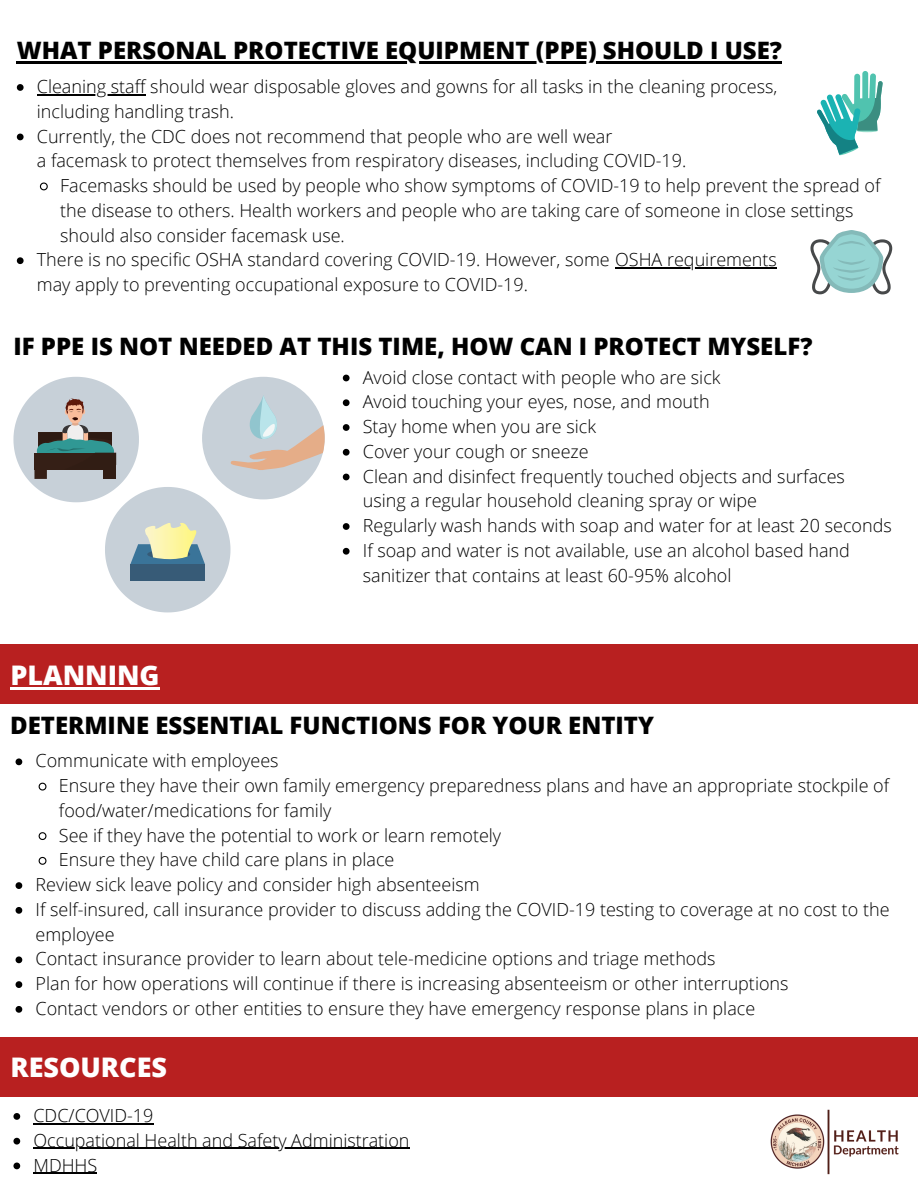
<style>
.page{position:relative;width:918px;height:1188px;background:#fff}
.page>*{position:absolute;margin:0;border:0;box-sizing:border-box;transform-origin:0 0}
.t1{font:800 27px "Open Sans";color:#fff}
.t2{font:800 24px "Open Sans";color:#000}
.t3{font:300 18px/24.8px "Open Sans";color:#000}
</style>
<div class="page">
<div style="left:0;top:645px;width:918px;height:59px;background:#b82020"></div>
<hr style="left:10px;top:687px;width:150px;height:2px;background:#fff">
<div style="left:0;top:1037px;width:918px;height:59px;background:#b82020"></div>
<img style="left:770px;top:1109px;width:129px;height:66px">
<svg style="left:16px;top:758px;width:6px;height:7px"></svg>
<svg style="left:38px;top:782px;width:9px;height:9px"></svg>
<svg style="left:38px;top:832px;width:9px;height:8px"></svg>
<svg style="left:38px;top:856px;width:9px;height:9px"></svg>
<svg style="left:16px;top:882px;width:6px;height:7px"></svg>
<svg style="left:16px;top:907px;width:6px;height:7px"></svg>
<svg style="left:16px;top:956px;width:6px;height:7px"></svg>
<svg style="left:16px;top:981px;width:6px;height:7px"></svg>
<svg style="left:16px;top:1006px;width:6px;height:7px"></svg>
<svg style="left:343px;top:375px;width:7px;height:6px"></svg>
<svg style="left:343px;top:399px;width:7px;height:7px"></svg>
<svg style="left:343px;top:424px;width:7px;height:7px"></svg>
<svg style="left:343px;top:449px;width:7px;height:7px"></svg>
<svg style="left:343px;top:474px;width:7px;height:6px"></svg>
<svg style="left:343px;top:523px;width:7px;height:7px"></svg>
<svg style="left:343px;top:548px;width:7px;height:7px"></svg>
<svg style="left:13px;top:377px;width:312px;height:235px"></svg>
<svg style="left:17px;top:84px;width:7px;height:7px"></svg>
<hr style="left:37px;top:94px;width:109px;height:1px;background:#000">
<svg style="left:17px;top:134px;width:7px;height:6px"></svg>
<svg style="left:39px;top:182px;width:9px;height:9px"></svg>
<svg style="left:17px;top:257px;width:7px;height:7px"></svg>
<hr style="left:615px;top:267px;width:162px;height:2px;background:#000">
<svg style="left:817px;top:71px;width:66px;height:85px"></svg>
<svg style="left:810px;top:230px;width:82px;height:64px"></svg>
<svg style="left:13px;top:1113px;width:7px;height:7px"></svg>
<hr style="left:33px;top:1123px;width:121px;height:1px;background:#000">
<svg style="left:13px;top:1138px;width:7px;height:7px"></svg>
<hr style="left:33px;top:1148px;width:377px;height:1px;background:#000">
<svg style="left:13px;top:1163px;width:7px;height:6px"></svg>
<hr style="left:33px;top:1173px;width:64px;height:1px;background:#000">
<hr style="left:17px;top:61px;width:765px;height:3px;background:#000">
<h2 class="t2" style="left:17px;top:34px;width:767px">WHAT PERSONAL PROTECTIVE EQUIPMENT (PPE) SHOULD I USE?</h2>
<p class="t3" style="left:37px;top:74px;width:742px">Cleaning staff should wear disposable gloves and gowns for all tasks in the cleaning process,</p>
<p class="t3" style="left:37px;top:123px;width:577px">Currently, the CDC does not recommend that people who are well wear</p>
<p class="t3" style="left:60px;top:173px;width:822px">Facemasks should be used by people who show symptoms of COVID-19 to help prevent the spread of</p>
<p class="t3" style="left:60px;top:197px;width:795px">the disease to others. Health workers and people who are taking care of someone in close settings</p>
<p class="t3" style="left:60px;top:222px;width:286px">should also consider facemask use.</p>
<p class="t3" style="left:37px;top:247px;width:742px">There is no specific OSHA standard covering COVID-19. However, some OSHA requirements</p>
<p class="t3" style="left:37px;top:98px;width:199px">including handling trash.</p>
<p class="t3" style="left:37px;top:148px;width:651px">a facemask to protect themselves from respiratory diseases, including COVID-19.</p>
<p class="t3" style="left:37px;top:272px;width:493px">may apply to preventing occupational exposure to COVID-19.</p>
<h2 class="t2" style="left:13px;top:330px;width:801px">IF PPE IS NOT NEEDED AT THIS TIME, HOW CAN I PROTECT MYSELF?</h2>
<h1 class="t1" style="left:10px;top:656px;width:151px">PLANNING</h1>
<p class="t3" style="left:363px;top:364px;width:484px">Avoid close contact with people who are sick<br>Avoid touching your eyes, nose, and mouth<br>Stay home when you are sick<br>Cover your cough or sneeze<br>Clean and disinfect frequently touched objects and surfaces</p>
<p class="t3" style="left:363px;top:513px;width:530px">Regularly wash hands with soap and water for at least 20 seconds<br>If soap and water is not available, use an alcohol based hand sanitizer that contains at least 60-95% alcohol</p>
<p class="t3" style="left:363px;top:488px;width:396px">using a regular household cleaning spray or wipe</p>
<h2 class="t2" style="left:10px;top:709px;width:645px">DETERMINE ESSENTIAL FUNCTIONS FOR YOUR ENTITY</h2>
<p class="t3" style="left:36px;top:748px;width:245px">Communicate with employees</p>
<p class="t3" style="left:59px;top:773px;width:832px">Ensure they have their own family emergency preparedness plans and have an appropriate stockpile of</p>
<p class="t3" style="left:59px;top:798px;width:274px">food/water/medications for family</p>
<p class="t3" style="left:59px;top:822px;width:444px">See if they have the potential to work or learn remotely</p>
<p class="t3" style="left:59px;top:847px;width:337px">Ensure they have child care plans in place</p>
<p class="t3" style="left:36px;top:872px;width:446px">Review sick leave policy and consider high absenteeism</p>
<p class="t3" style="left:36px;top:897px;width:856px">If self-insured, call insurance provider to discuss adding the COVID-19 testing to coverage at no cost to the</p>
<p class="t3" style="left:36px;top:921px;width:81px">employee</p>
<p class="t3" style="left:36px;top:946px;width:681px">Contact insurance provider to learn about tele-medicine options and triage methods</p>
<p class="t3" style="left:36px;top:971px;width:755px">Plan for how operations will continue if there is increasing absenteeism or other interruptions</p>
<p class="t3" style="left:36px;top:996px;width:721px">Contact vendors or other entities to ensure they have emergency response plans in place</p>
<h1 class="t1" style="left:10px;top:1048px;width:158px">RESOURCES</h1>
<p class="t3" style="left:33px;top:1103px;width:378px">CDC/COVID-19<br>Occupational Health and Safety Administration<br>MDHHS</p>
</div>
